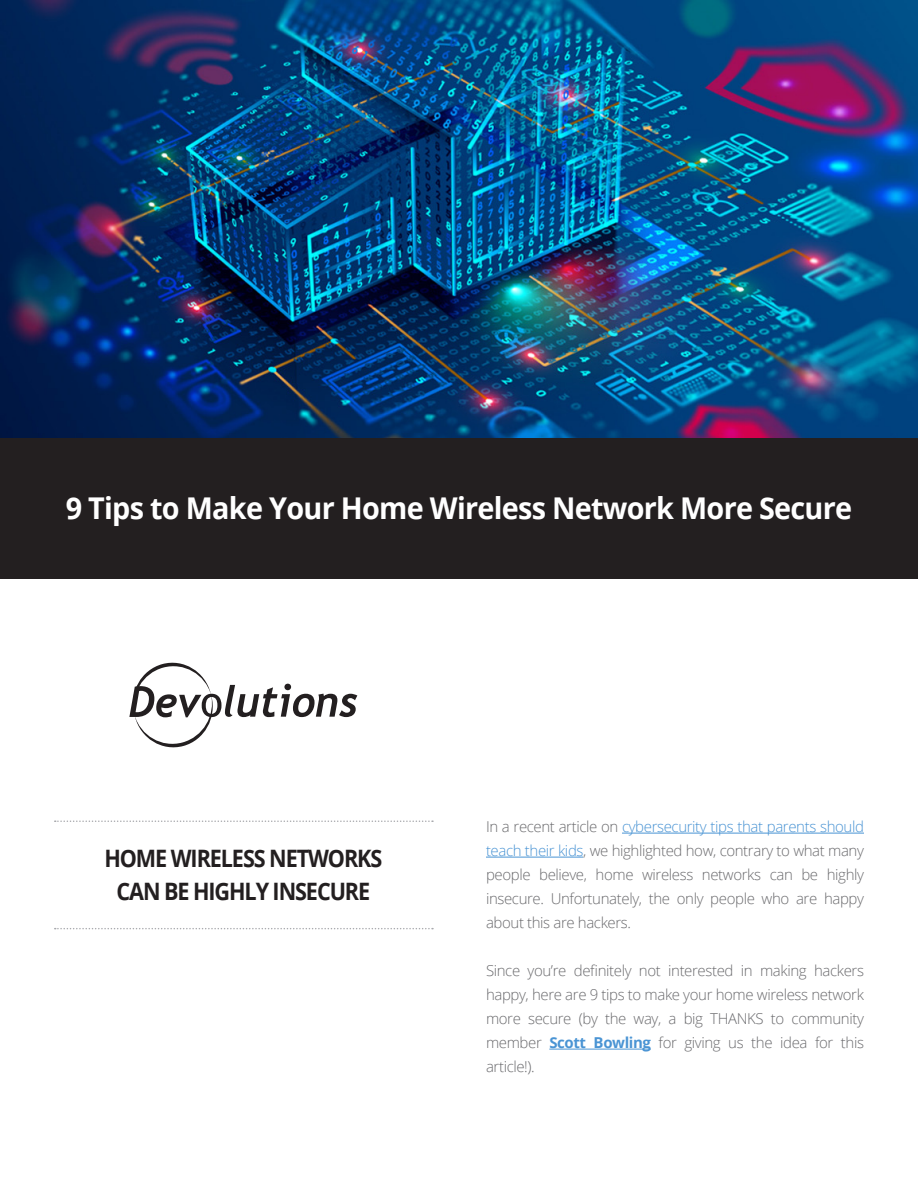
<style>
.page{position:relative;width:918px;height:1188px;background:#fff}
.page>*{position:absolute;margin:0;border:0;box-sizing:border-box;transform-origin:0 0}
.t1{font:700 30px "Open Sans";letter-spacing:-.025em;color:#fff;scale:.96 1}
.t2{font:700 24px "Open Sans";letter-spacing:-.05em;color:#231f20;scale:.9 1}
.t3{font:300 15px/24px "Open Sans";letter-spacing:-.025em;color:#6b6b6e;text-align:justify}
.s1{color:#4a94d4}
.s2{font-weight:700;color:#4a94d4}
</style>
<div class="page">
<img style="left:0;top:0;width:918px;height:439px">
<svg style="left:55px;top:928px;width:378px;height:1px"></svg>
<svg style="left:55px;top:820px;width:378px;height:2px"></svg>
<svg style="left:129px;top:662px;width:228px;height:86px"></svg>
<hr style="left:622px;top:833px;width:242px;height:1px;background:#4a94d4">
<hr style="left:486px;top:857px;width:97px;height:1px;background:#4a94d4">
<hr style="left:549px;top:1049px;width:102px;height:1px;background:#4a94d4">
<div style="left:0;top:439px;width:918px;height:140px;background:#231f20"></div>
<p class="t1" style="left:66px;top:487px;width:821px">9 Tips to Make Your Home Wireless Network More Secure</p>
<p class="t2" style="left:104px;top:842px;width:310px">HOME WIRELESS NETWORKS</p>
<p class="t2" style="left:117px;top:875px;width:283px">CAN BE HIGHLY INSECURE</p>
<p class="t3" style="left:486px;top:814px;width:380px">In a recent article on <span class="s1">cybersecurity tips that parents should teach their kids</span>, we highlighted how, contrary to what many people believe, home wireless networks can be highly insecure. Unfortunately, the only people who are happy about this are hackers.</p>
<p class="t3" style="left:486px;top:958px;width:380px">Since you’re definitely not interested in making hackers happy, here are 9 tips to make your home wireless network more secure (by the way, a big THANKS to community member <span class="s2">Scott Bowling</span> for giving us the idea for this article!).</p>
</div>
